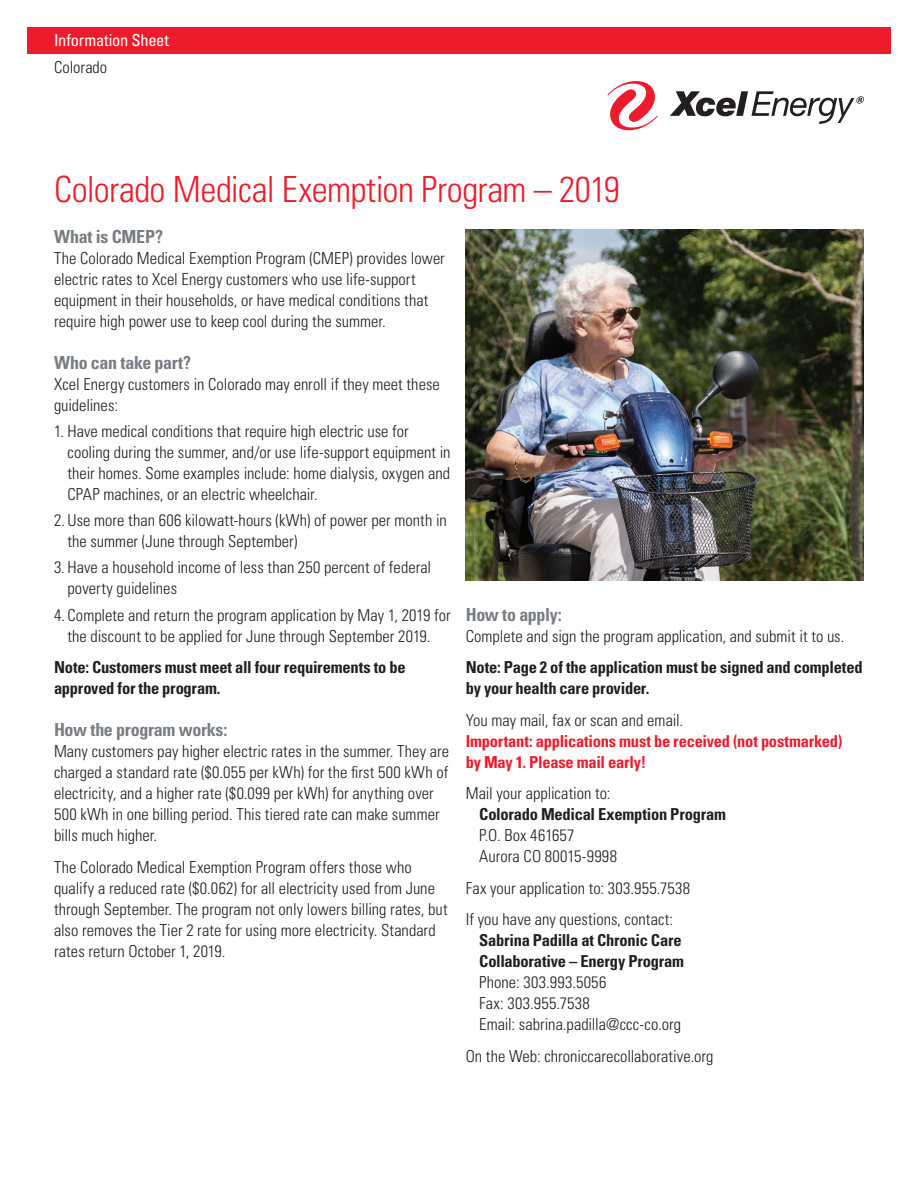
<style>
.page{position:relative;width:918px;height:1188px;background:#fff}
.page>*{position:absolute;margin:0;border:0;box-sizing:border-box;transform-origin:0 0}
.t1{font:300 condensed 36px "Univers LT Std";letter-spacing:-.02em;color:#ee1b2c}
.t2{font:700 condensed 18px "Univers LT Std";letter-spacing:-.02em;color:#787d83}
.t3{font:300 condensed 16.5px/21px "Univers LT Std";color:#231f20}
.t4{font:700 condensed 16.5px/21px "Univers LT Std";letter-spacing:-.015em;color:#231f20}
.t5{font:700 condensed 16.5px/21px "Univers LT Std";letter-spacing:-.015em;color:#ee1b2c}
.t6{font:condensed 16.5px "Univers LT Std";letter-spacing:-.015em;color:#fff}
</style>
<div class="page">
<div style="left:27px;top:27px;width:864px;height:27px;background:#ee1b2c"></div>
<svg style="left:608px;top:81px;width:50px;height:49px"></svg>
<svg style="left:670px;top:91px;width:194px;height:33px"></svg>
<img style="left:466px;top:230px;width:398px;height:350px">
<p class="t6" style="left:54px;top:29px;width:117px">Information Sheet</p>
<p class="t3" style="left:54px;top:56px;width:55px">Colorado</p>
<h1 class="t1" style="left:54px;top:167px;width:567px">Colorado Medical Exemption Program – 2019</h1>
<p class="t2" style="left:54px;top:225px;width:111px">What is CMEP?</p>
<p class="t3" style="left:54px;top:247px;width:392px">The Colorado Medical Exemption Program (CMEP) provides lower electric rates to Xcel Energy customers who use life-support equipment in their households, or have medical conditions that require high power use to keep cool during the summer.</p>
<p class="t2" style="left:54px;top:351px;width:139px">Who can take part?</p>
<p class="t3" style="left:54px;top:373px;width:387px">Xcel Energy customers in Colorado may enroll if they meet these guidelines:</p>
<p class="t3" style="left:67px;top:420px;width:385px;text-indent:-13px">1. Have medical conditions that require high electric use for cooling during the summer, and/or use life-support equipment in their homes. Some examples include: home dialysis, oxygen and CPAP machines, or an electric wheelchair.</p>
<p class="t3" style="left:67px;top:510px;width:381px;text-indent:-13px">2. Use more than 606 kilowatt-hours (kWh) of power per month in the summer (June through September)</p>
<p class="t3" style="left:67px;top:557px;width:365px;text-indent:-13px">3. Have a household income of less than 250 percent of federal poverty guidelines</p>
<p class="t3" style="left:54px;top:604px;width:398px;text-align:center">4. Complete and return the program application by May 1, 2019 for the discount to be applied for June through September 2019.</p>
<p class="t4" style="left:54px;top:657px;width:353px">Note: Customers must meet all four requirements to be approved for the program.</p>
<p class="t2" style="left:54px;top:719px;width:175px">How the program works:</p>
<p class="t3" style="left:54px;top:741px;width:397px">Many customers pay higher electric rates in the summer. They are charged a standard rate ($0.055 per kWh) for the first 500 kWh of electricity, and a higher rate ($0.099 per kWh) for anything over 500 kWh in one billing period. This tiered rate can make summer bills much higher.</p>
<p class="t3" style="left:54px;top:856px;width:395px">The Colorado Medical Exemption Program offers those who qualify a reduced rate ($0.062) for all electricity used from June through September. The program not only lowers billing rates, but also removes the Tier 2 rate for using more electricity. Standard rates return October 1, 2019.</p>
<p class="t2" style="left:466px;top:603px;width:98px">How to apply:</p>
<p class="t3" style="left:466px;top:625px;width:380px">Complete and sign the program application, and submit it to us.</p>
<p class="t4" style="left:466px;top:657px;width:398px">Note: Page 2 of the application must be signed and completed by your health care provider.</p>
<p class="t3" style="left:466px;top:709px;width:219px">You may mail, fax or scan and email.</p>
<p class="t5" style="left:466px;top:730px;width:378px">Important: applications must be received (not postmarked) by May 1. Please mail early!</p>
<p class="t3" style="left:466px;top:783px;width:146px">Mail your application to:</p>
<p class="t4" style="left:479px;top:804px;width:248px">Colorado Medical Exemption Program</p>
<p class="t3" style="left:479px;top:825px;width:139px">P.O. Box 461657<br>Aurora CO 80015-9998</p>
<p class="t3" style="left:466px;top:872px;width:226px;line-height:31.5px">Fax your application to: 303.955.7538<br>If you have any questions, contact:</p>
<p class="t4" style="left:479px;top:930px;width:206px">Sabrina Padilla at Chronic Care<br>Collaborative – Energy Program</p>
<p class="t3" style="left:479px;top:972px;width:203px">Phone: 303.993.5056<br>Fax: 303.955.7538<br>Email: sabrina.padilla@ccc-co.org</p>
<p class="t3" style="left:466px;top:1045px;width:249px">On the Web: chroniccarecollaborative.org</p>
</div>
